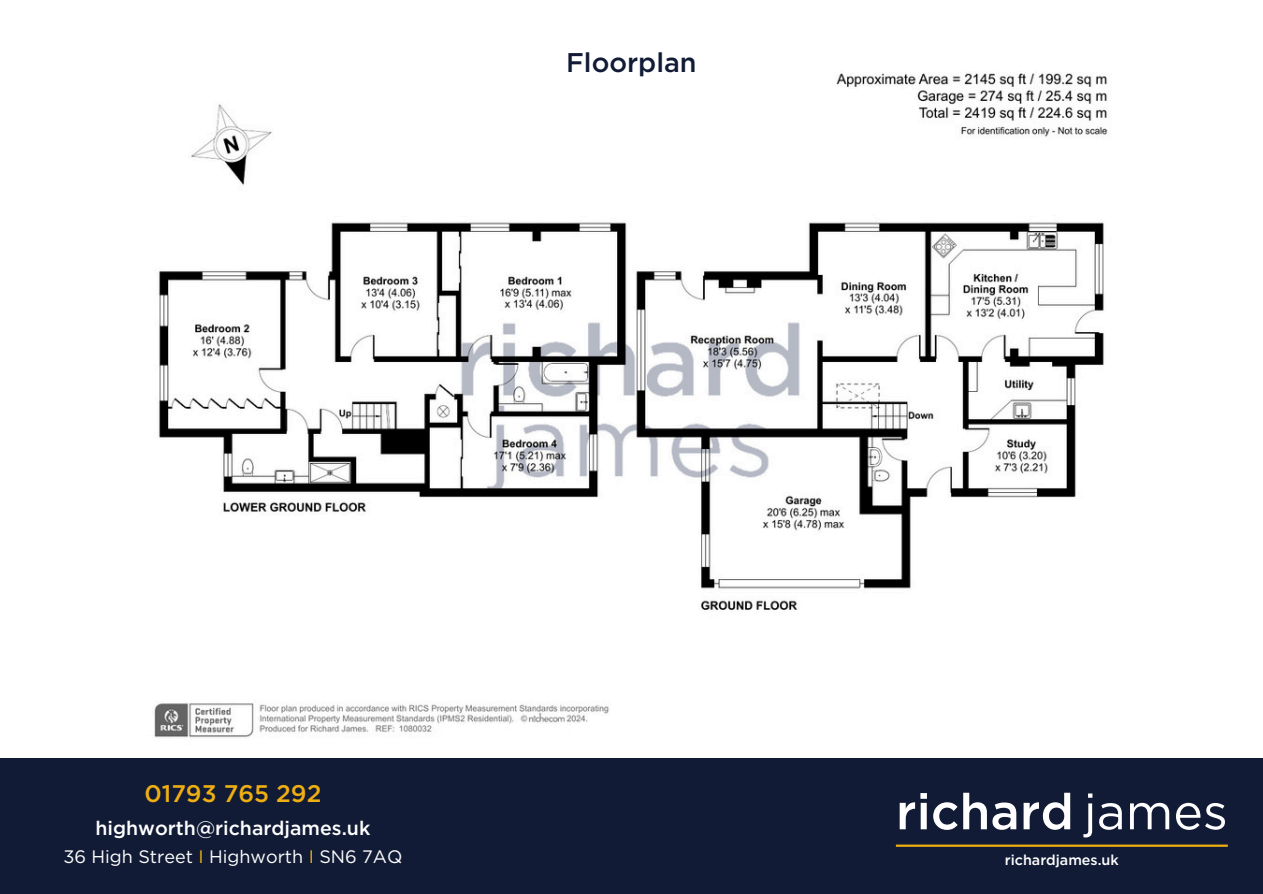
<style>
.page{position:relative;width:1263px;height:894px;background:#fff}
.page>*{position:absolute;margin:0;border:0;box-sizing:border-box;transform-origin:0 0}
.t1{font:500 49.95px "Gotham";color:#fff}
.t2{font:500 27px "Gotham";color:#111b35}
.t3{font:500 24px "Gotham";color:#efaf12}
.t4{font:500 19.5px "Gotham";color:#fff}
.t5{font:18px "Gotham";color:#fff}
.t6{font:500 14.25px "Gotham";color:#fff}
.s1{color:#efaf12}
.s2{font-weight:400}
</style>
<div class="page">
<div style="left:0;top:757px;width:1263px;height:136px;background:#111b35"></div>
<img style="left:154px;top:73px;width:954px;height:665px">
<hr style="left:896px;top:844px;width:332px;height:2px;background:#efaf12">
<h2 class="t2" style="left:566px;top:45px;width:132px">Floorplan</h2>
<h3 class="t3" style="left:144px;top:777px;width:178px">01793 765 292</h3>
<p class="t4" style="left:95px;top:815px;width:276px">highworth@richardjames.uk</p>
<p class="t5" style="left:63px;top:845px;width:340px">36 High Street <span class="s1">I</span> Highworth <span class="s1">I</span> SN6 7AQ</p>
<h1 class="t1" style="left:896px;top:778px;width:333px">richard <span class="s2">james</span></h1>
<p class="t6" style="left:1005px;top:850px;width:115px">richardjames.uk</p>
</div>
